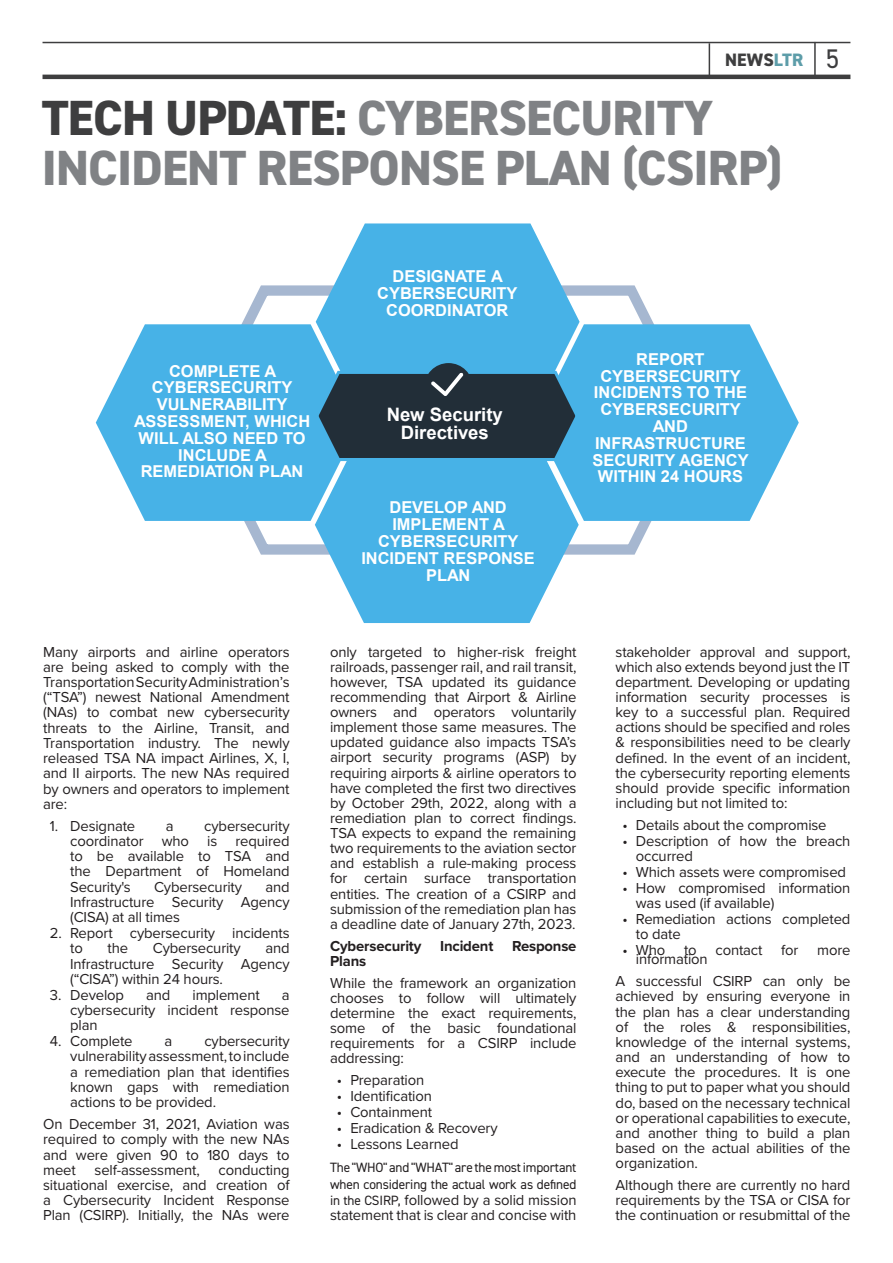
<style>
.page{position:relative;width:893px;height:1263px;background:#fff}
.page>*{position:absolute;margin:0;border:0;box-sizing:border-box;transform-origin:0 0}
._36pt_TITLE{font:800 49.5px/49.5px "DIN2014";letter-spacing:-.015em;color:#808285}
.t1{font:700 18.45px/18.9px "Arial";color:#fff;text-align:center}
.t2{font:800 18px "DIN2014";letter-spacing:.01em;color:#3e3e3f}
.t3{font:700 16.35px/16.8px "Arial";color:#fff;text-align:center}
.Body_Text{font:15px/15.1px "Proxima Nova";letter-spacing:-.01em;color:#231f20;text-align:justify}
.Body_Text-2{font:700 15px/15.1px "Proxima Nova";letter-spacing:-.01em;color:#231f20}
.Body_Text-3{font:13.5px/16.6px "DIN2014";letter-spacing:-.01em;color:#231f20}
.s1{color:#5d9da9}
.s2{font-weight:400;font-size:27px}
.s3{color:#3e3e3f}
.s4{font-family:"DIN2014";font-size:13.5px}
</style>
<div class="page">
<hr style="left:43px;top:42px;width:807px;height:1px;background:#3e3e3f">
<hr style="left:709px;top:43px;width:1px;height:34px;background:#3e3e3f">
<hr style="left:814px;top:42px;width:2px;height:34px;background:#3e3e3f">
<hr style="left:43px;top:75px;width:807px;height:4px;background:#3e3e3f">
<svg style="left:241px;top:285px;width:413px;height:270px"></svg>
<svg style="left:315px;top:463px;width:264px;height:160px;background:#5ebbe9"></svg>
<svg style="left:96px;top:324px;width:264px;height:197px;background:#5cbae9"></svg>
<svg style="left:316px;top:223px;width:264px;height:146px;background:#60bce9"></svg>
<svg style="left:535px;top:324px;width:264px;height:197px;background:#5abae9"></svg>
<div style="left:424px;top:363px;width:49px;height:49px;background:#222e38;border-radius:50%"></div>
<svg style="left:313px;top:369px;width:268px;height:94px;background:#2b4a5d"></svg>
<p class="t2" style="left:725px;top:48px;width:116px">NEWS<span class="s1">LTR</span> <span class="s2">5</span></p>
<p class="_36pt_TITLE" style="left:42px;top:94px;width:742px"><span class="s3">TECH UPDATE:</span> CYBERSECURITY<br>INCIDENT RESPONSE PLAN (CSIRP)</p>
<p class="t3" style="left:134px;top:363px;width:178px">COMPLETE A<br>CYBERSECURITY<br>VULNERABILITY<br>ASSESSMENT, WHICH<br>WILL ALSO NEED TO<br>INCLUDE A<br>REMEDIATION PLAN</p>
<p class="t3" style="left:377px;top:268px;width:142px">DESIGNATE A<br>CYBERSECURITY<br>COORDINATOR</p>
<p class="t1" style="left:387px;top:405px;width:118px">New Security<br>Directives</p>
<p class="t3" style="left:361px;top:499px;width:175px">DEVELOP AND<br>IMPLEMENT A<br>CYBERSECURITY<br>INCIDENT RESPONSE<br>PLAN</p>
<p class="t3" style="left:592px;top:351px;width:158px">REPORT<br>CYBERSECURITY<br>INCIDENTS TO THE<br>CYBERSECURITY<br>AND<br>INFRASTRUCTURE<br>SECURITY AGENCY<br>WITHIN 24 HOURS</p>
<p class="Body_Text" style="left:43px;top:643px;width:248px">Many airports and airline operators are being asked to comply with the Transportation Security Administration’s (“TSA”) newest National Amendment (NAs) to combat new cybersecurity threats to the Airline, Transit, and Transportation industry. The newly released TSA NA impact Airlines, X, I, and II airports. The new NAs required by owners and operators to implement are:</p>
<p class="Body_Text" style="left:50px;top:817px;width:87px">1. Designate</p>
<p class="Body_Text" style="left:166px;top:817px;width:9px">a</p>
<p class="Body_Text" style="left:70px;top:817px;width:221px;text-indent:134px">cybersecurity coordinator who is required to be available to TSA and the Department of Homeland Security's</p>
<p class="Body_Text" style="left:154px;top:878px;width:90px">Cybersecurity</p>
<p class="Body_Text" style="left:70px;top:878px;width:221px;text-indent:195px">and Infrastructure Security Agency (CISA) at all times</p>
<p class="Body_Text" style="left:70px;top:925px;width:221px;text-indent:-20px">2. Report cybersecurity incidents to</p>
<p class="Body_Text" style="left:108px;top:940px;width:22px">the</p>
<p class="Body_Text" style="left:153px;top:940px;width:90px">Cybersecurity</p>
<p class="Body_Text" style="left:70px;top:940px;width:221px;text-indent:195px">and Infrastructure Security Agency (“CISA”) within 24 hours.</p>
<p class="Body_Text" style="left:50px;top:986px;width:76px">3. Develop</p>
<p class="Body_Text" style="left:146px;top:986px;width:26px">and</p>
<p class="Body_Text" style="left:192px;top:986px;width:69px">implement</p>
<p class="Body_Text" style="left:70px;top:986px;width:221px;text-indent:212px">a cybersecurity incident response plan</p>
<p class="Body_Text" style="left:50px;top:1033px;width:84px">4. Complete</p>
<p class="Body_Text" style="left:165px;top:1033px;width:9px">a</p>
<p class="Body_Text" style="left:70px;top:1033px;width:221px;text-indent:134px">cybersecurity vulnerability assessment, to include a remediation plan that identifies known gaps with remediation actions to be provided.</p>
<p class="Body_Text" style="left:43px;top:1116px;width:248px">On December 31, 2021, Aviation was required to comply with the new NAs and were given 90 to 180 days to meet self-assessment, conducting situational exercise, and creation of a Cybersecurity Incident Response Plan (CSIRP). Initially, the NAs were</p>
<p class="Body_Text" style="left:330px;top:643px;width:248px">only targeted to higher-risk freight railroads, passenger rail, and rail transit, however, TSA updated its guidance recommending that Airport &amp; Airline owners and operators voluntarily implement those same measures. The updated guidance also impacts TSA’s airport security programs (ASP) by requiring airports &amp; airline operators to have completed the first two directives by October 29th, 2022, along with a remediation plan to correct findings.<br>TSA expects to expand the remaining two requirements to the aviation sector and establish a rule-making process for certain surface transportation entities. The creation of a CSIRP and submission of the remediation plan has a deadline date of January 27th, 2023.</p>
<p class="Body_Text-2" style="left:330px;top:938px;width:248px">Cybersecurity Incident Response<br>Plans</p>
<p class="Body_Text" style="left:330px;top:974px;width:248px">While the framework an organization chooses to follow will ultimately determine the exact requirements, some of the basic foundational requirements for a CSIRP include addressing:</p>
<p class="Body_Text" style="left:337px;top:1072px;width:89px">• Preparation</p>
<p class="Body_Text" style="left:337px;top:1088px;width:97px">• Identification</p>
<p class="Body_Text" style="left:337px;top:1104px;width:97px">• Containment</p>
<p class="Body_Text" style="left:337px;top:1119px;width:162px">• Eradication &amp; Recovery</p>
<p class="Body_Text" style="left:337px;top:1135px;width:123px">• Lessons Learned</p>
<p class="Body_Text-3" style="left:330px;top:1159px;width:248px">The "WHO" and "WHAT" are the most important when considering the actual work as defined</p>
<p class="Body_Text" style="left:330px;top:1192px;width:248px"><span class="s4">in the CSIRP,</span> followed by a solid mission statement that is clear and concise with</p>
<p class="Body_Text" style="left:616px;top:643px;width:236px">stakeholder approval and support, which also extends beyond just the IT department. Developing or updating information security processes is key to a successful plan. Required actions should be specified and roles &amp; responsibilities need to be clearly defined. In the event of an incident, the cybersecurity reporting elements should provide specific information including but not limited to:</p>
<p class="Body_Text" style="left:622px;top:817px;width:206px">• Details about the compromise</p>
<p class="Body_Text" style="left:636px;top:833px;width:216px;text-indent:-14px">• Description of how the breach occurred</p>
<p class="Body_Text" style="left:622px;top:864px;width:225px">• Which assets were compromised</p>
<p class="Body_Text" style="left:636px;top:880px;width:216px;text-indent:-14px">• How compromised information was used (if available)</p>
<p class="Body_Text" style="left:636px;top:911px;width:216px;text-indent:-14px">• Remediation actions completed to date</p>
<p class="Body_Text" style="left:622px;top:942px;width:230px">• Who to contact for more</p>
<p class="Body_Text" style="left:636px;top:951px;width:73px">information</p>
<p class="Body_Text" style="left:616px;top:973px;width:236px">A successful CSIRP can only be achieved by ensuring everyone in the plan has a clear understanding of the roles &amp; responsibilities, knowledge of the internal systems, and an understanding of how to execute the procedures. It is one thing to put to paper what you should do, based on the necessary technical or operational capabilities to execute, and another thing to build a plan based on the actual abilities of the organization.</p>
<p class="Body_Text" style="left:616px;top:1177px;width:236px">Although there are currently no hard requirements by the TSA or CISA for the continuation or resubmittal of the</p>
</div>
